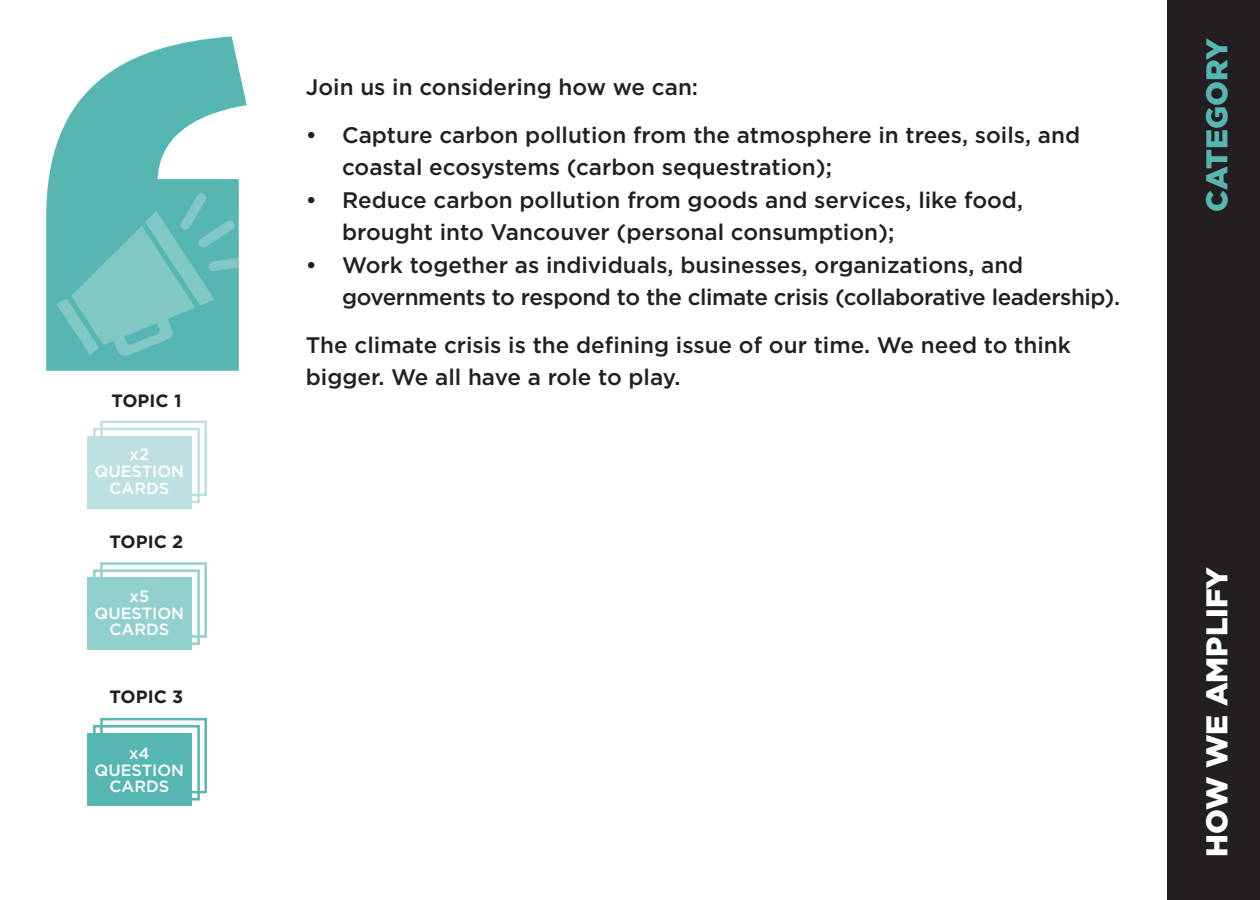
<style>
.page{position:relative;width:1260px;height:900px;background:#fff}
.page>*{position:absolute;margin:0;border:0;box-sizing:border-box;transform-origin:0 0}
.t1{font:900 30px "Gotham HTF";color:#fff}
.t2{font:900 30px "Gotham HTF";letter-spacing:-.005em;color:#56b6b1}
.t3{font:500 22.5px/32.5px "Gotham HTF";color:#231f20}
.t4{font:500 22.5px/32.5px "Gotham HTF";letter-spacing:-.02em;color:#231f20}
.t5{font:700 17.75px "Gotham";color:#231f20}
.t6{font:500 16.25px/16.8px "Gotham";color:#fff;text-align:center}
</style>
<div class="page">
<div style="left:1168px;top:0;width:92px;height:900px;background:#231f20"></div>
<svg style="left:46px;top:36px;width:201px;height:335px;fill:#56b6b1"></svg>
<svg style="left:56px;top:192px;width:191px;height:165px;background:#6dbfbb"></svg>
<div style="left:93px;top:428px;width:107px;height:75px;border:2px solid #bde1e0"></div>
<div style="left:100px;top:421px;width:107px;height:75px;border:2px solid #bde1e0"></div>
<div style="left:87px;top:436px;width:104px;height:73px;background:#bde1e0"></div>
<div style="left:93px;top:569px;width:107px;height:76px;border:2px solid #92d0cd"></div>
<div style="left:100px;top:562px;width:107px;height:76px;border:2px solid #92d0cd"></div>
<div style="left:87px;top:577px;width:104px;height:73px;background:#92d0cd"></div>
<div style="left:93px;top:725px;width:107px;height:76px;border:2px solid #56b6b1"></div>
<div style="left:100px;top:718px;width:107px;height:75px;border:2px solid #56b6b1"></div>
<div style="left:87px;top:733px;width:104px;height:73px;background:#56b6b1"></div>
<p class="t5" style="left:111px;top:390px;width:72px">TOPIC 1</p>
<p class="t6" style="left:95px;top:446px;width:91px">x2<br>QUESTION<br>CARDS</p>
<p class="t5" style="left:110px;top:531px;width:75px">TOPIC 2</p>
<p class="t6" style="left:95px;top:587px;width:91px">x5<br>QUESTION<br>CARDS</p>
<p class="t5" style="left:110px;top:687px;width:75px">TOPIC 3</p>
<p class="t6" style="left:95px;top:744px;width:91px">x4<br>QUESTION<br>CARDS</p>
<p class="t3" style="left:306px;top:71px;width:394px">Join us in considering how we can:</p>
<p class="t3" style="left:342px;top:118px;width:740px;text-indent:-36px">• Capture carbon pollution from the atmosphere in trees, soils, and coastal ecosystems (carbon sequestration);</p>
<p class="t3" style="left:342px;top:183px;width:682px;text-indent:-36px">• Reduce carbon pollution from goods and services, like food, brought into Vancouver (personal consumption);</p>
<p class="t4" style="left:342px;top:248px;width:780px;text-indent:-36px">• Work together as individuals, businesses, organizations, and governments to respond to the climate crisis (collaborative leadership).</p>
<p class="t3" style="left:306px;top:328px;width:767px">The climate crisis is the defining issue of our time. We need to think bigger. We all have a role to play.</p>
<h1 class="t2" style="left:1200px;top:212px;width:175px;rotate:-90deg">CATEGORY</h1>
<h1 class="t1" style="left:1200px;top:857px;width:291px;rotate:-90deg">HOW WE AMPLIFY</h1>
</div>
